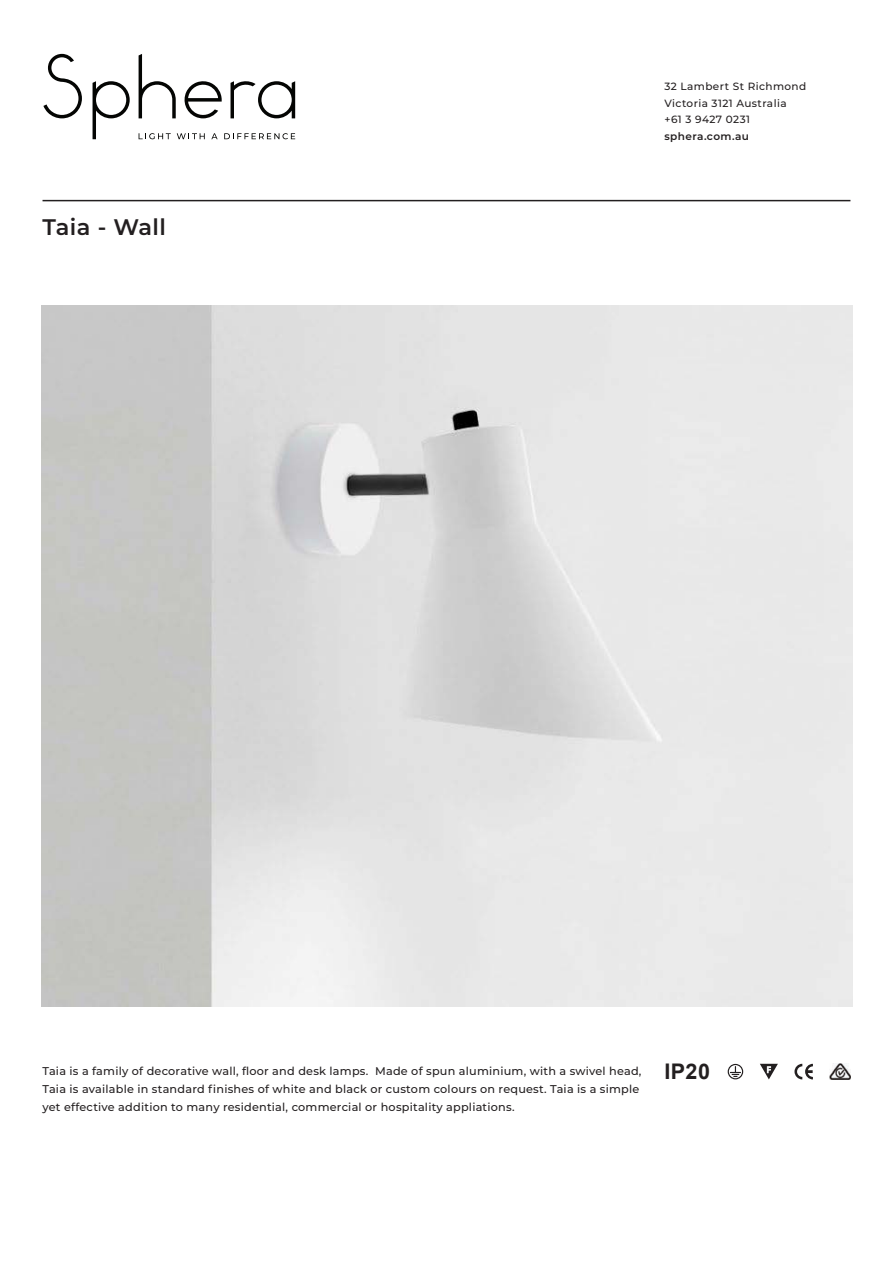
<style>
.page{position:relative;width:893px;height:1263px;background:#fff}
.page>*{position:absolute;margin:0;border:0;box-sizing:border-box;transform-origin:0 0}
.t1{font:600 22.5px "Montserrat";letter-spacing:.02em;color:#231f20}
.t2{font:700 21.6px "Arial";color:#231f20}
.t3{font:500 11.25px/18px "Montserrat";letter-spacing:.02em;color:#231f20}
.t4{font:500 10.5px/16.5px "Montserrat";letter-spacing:.04em;color:#231f20}
.t5{font:600 10.5px "Montserrat";letter-spacing:.04em;color:#231f20}
</style>
<div class="page">
<img style="left:41px;top:305px;width:812px;height:702px">
<hr style="left:43px;top:200px;width:807px;height:1px;background:#231f20">
<svg style="left:794px;top:1064px;width:19px;height:15px"></svg>
<div style="left:728px;top:1064px;width:15px;height:15px;border:1px solid #231f20;border-radius:50%"></div>
<svg style="left:730px;top:1066px;width:10px;height:11px"></svg>
<svg style="left:760px;top:1064px;width:18px;height:15px"></svg>
<img style="left:829px;top:1064px;width:21px;height:15px">
<svg style="left:184px;top:81px;width:38px;height:37px"></svg>
<svg style="left:139px;top:54px;width:37px;height:64px"></svg>
<svg style="left:93px;top:81px;width:37px;height:58px"></svg>
<svg style="left:43px;top:54px;width:39px;height:64px"></svg>
<svg style="left:139px;top:133px;width:32px;height:6px"></svg>
<svg style="left:177px;top:133px;width:28px;height:6px"></svg>
<svg style="left:211px;top:133px;width:7px;height:6px"></svg>
<svg style="left:224px;top:133px;width:71px;height:6px"></svg>
<svg style="left:231px;top:81px;width:64px;height:37px"></svg>
<p class="t1" style="left:43px;top:211px;width:125px">Taia - Wall</p>
<p class="t4" style="left:664px;top:78px;width:143px">32 Lambert St Richmond<br>Victoria 3121 Australia +61 3 9427 0231</p>
<p class="t5" style="left:664px;top:129px;width:86px">sphera.com.au</p>
<p class="t3" style="left:43px;top:1061px;width:600px">Taia is a family of decorative wall, floor and desk lamps. Made of spun aluminium, with a swivel head,<br>Taia is available in standard finishes of white and black or custom colours on request. Taia is a simple yet effective addition to many residential, commercial or hospitality appliations.</p>
<p class="t2" style="left:664px;top:1057px;width:47px">IP20</p>
</div>
